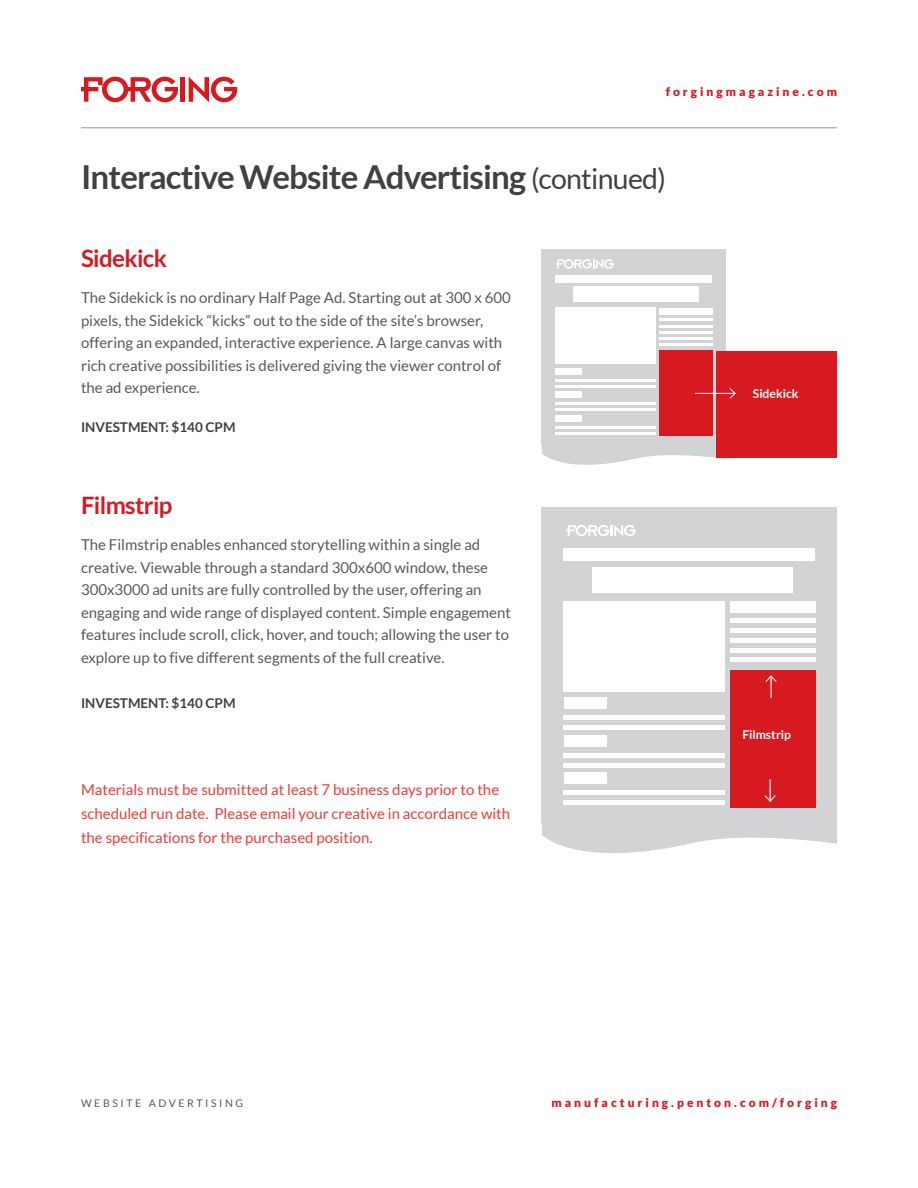
<style>
.page{position:relative;width:918px;height:1188px;background:#fff}
.page>*{position:absolute;margin:0;border:0;box-sizing:border-box;transform-origin:0 0}
.t1{font:700 33px "Lato";letter-spacing:-.025em;color:#414042}
.t2{font:700 24px "Lato";letter-spacing:-.025em;color:#d71920}
.t3{font:15px/22.5px "Lato";color:#58595b}
.t4{font:15px/24px "Lato";color:#ef3b3a}
.t5{font:700 13.5px "Lato";color:#414042}
.t6{font:700 12.15px "Lato";color:#fff}
.t7{font:900 12px "Lato";letter-spacing:.25em;color:#d71920}
.t8{font:10.5px "Lato";letter-spacing:.25em;color:#58595b}
.s1{font-weight:400;font-size:28.5px}
</style>
<div class="page">
<hr style="left:81px;top:127px;width:756px;height:1px;background:#939598">
<svg style="left:81px;top:77px;width:97px;height:25px"></svg>
<div style="left:180px;top:77px;width:5px;height:25px;background:#d71920"></div>
<svg style="left:189px;top:77px;width:48px;height:25px"></svg>
<div style="left:542px;top:249px;width:184px;height:197px;background:#d1d3d4"></div>
<svg style="left:542px;top:439px;width:184px;height:26px"></svg>
<div style="left:556px;top:308px;width:100px;height:56px;background:#fff"></div>
<div style="left:659px;top:308px;width:53px;height:6px;background:#fff"></div>
<hr style="left:659px;top:318px;width:53px;height:3px;background:#fff">
<hr style="left:659px;top:325px;width:53px;height:3px;background:#fff">
<hr style="left:659px;top:331px;width:53px;height:3px;background:#fff">
<hr style="left:659px;top:337px;width:53px;height:3px;background:#fff">
<hr style="left:659px;top:343px;width:53px;height:3px;background:#fff">
<div style="left:659px;top:351px;width:53px;height:85px;background:#d71920"></div>
<div style="left:556px;top:275px;width:156px;height:7px;background:#fff"></div>
<div style="left:573px;top:287px;width:125px;height:15px;background:#fff"></div>
<div style="left:556px;top:368px;width:26px;height:7px;background:#fff"></div>
<hr style="left:556px;top:379px;width:100px;height:3px;background:#fff">
<hr style="left:556px;top:385px;width:100px;height:3px;background:#fff">
<div style="left:556px;top:391px;width:26px;height:7px;background:#fff"></div>
<hr style="left:556px;top:402px;width:100px;height:3px;background:#fff">
<hr style="left:556px;top:408px;width:100px;height:3px;background:#fff">
<div style="left:556px;top:415px;width:26px;height:7px;background:#fff"></div>
<hr style="left:556px;top:426px;width:100px;height:2px;background:#fff">
<hr style="left:556px;top:432px;width:100px;height:3px;background:#fff">
<div style="left:717px;top:351px;width:120px;height:107px;background:#d71920"></div>
<hr style="left:695px;top:393px;width:40px;height:1px;background:#fff">
<svg style="left:729px;top:388px;width:7px;height:11px"></svg>
<div style="left:542px;top:508px;width:295px;height:315px;background:#d1d3d4"></div>
<svg style="left:542px;top:823px;width:295px;height:30px"></svg>
<div style="left:564px;top:601px;width:161px;height:90px;background:#fff"></div>
<div style="left:730px;top:601px;width:85px;height:11px;background:#fff"></div>
<div style="left:730px;top:618px;width:85px;height:5px;background:#fff"></div>
<hr style="left:730px;top:629px;width:85px;height:4px;background:#fff">
<hr style="left:730px;top:639px;width:85px;height:4px;background:#fff">
<hr style="left:730px;top:649px;width:85px;height:4px;background:#fff">
<div style="left:730px;top:657px;width:85px;height:5px;background:#fff"></div>
<div style="left:730px;top:670px;width:85px;height:137px;background:#d71920"></div>
<div style="left:564px;top:549px;width:251px;height:12px;background:#fff"></div>
<div style="left:592px;top:567px;width:201px;height:26px;background:#fff"></div>
<div style="left:564px;top:698px;width:42px;height:11px;background:#fff"></div>
<div style="left:564px;top:715px;width:161px;height:5px;background:#fff"></div>
<div style="left:564px;top:725px;width:161px;height:5px;background:#fff"></div>
<div style="left:564px;top:735px;width:42px;height:11px;background:#fff"></div>
<hr style="left:564px;top:753px;width:161px;height:4px;background:#fff">
<hr style="left:564px;top:763px;width:161px;height:4px;background:#fff">
<div style="left:564px;top:773px;width:42px;height:11px;background:#fff"></div>
<div style="left:564px;top:790px;width:161px;height:5px;background:#fff"></div>
<div style="left:564px;top:800px;width:161px;height:5px;background:#fff"></div>
<hr style="left:770px;top:676px;width:2px;height:22px;background:#fff">
<svg style="left:765px;top:675px;width:12px;height:8px"></svg>
<svg style="left:764px;top:779px;width:12px;height:23px"></svg>
<svg style="left:566px;top:525px;width:70px;height:11px"></svg>
<svg style="left:556px;top:259px;width:58px;height:10px"></svg>
<p class="t7" style="left:666px;top:85px;width:173px">forgingmagazine.com</p>
<h1 class="t1" style="left:81px;top:158px;width:587px">Interactive Website Advertising <span class="s1">(continued)</span></h1>
<h2 class="t2" style="left:81px;top:245px;width:88px">Sidekick</h2>
<p class="t3" style="left:81px;top:287px;width:431px">The Sidekick is no ordinary Half Page Ad. Starting out at 300 x 600 pixels, the Sidekick “kicks” out to the side of the site’s browser, offering an expanded, interactive experience. A large canvas with rich creative possibilities is delivered giving the viewer control of the ad experience.</p>
<p class="t5" style="left:81px;top:420px;width:156px">INVESTMENT: $140 CPM</p>
<h2 class="t2" style="left:81px;top:492px;width:93px">Filmstrip</h2>
<p class="t3" style="left:81px;top:533px;width:432px">The Filmstrip enables enhanced storytelling within a single ad creative. Viewable through a standard 300x600 window, these 300x3000 ad units are fully controlled by the user, offering an engaging and wide range of displayed content. Simple engagement features include scroll, click, hover, and touch; allowing the user to explore up to five different segments of the full creative.</p>
<p class="t5" style="left:81px;top:695px;width:156px">INVESTMENT: $140 CPM</p>
<p class="t4" style="left:81px;top:777px;width:431px">Materials must be submitted at least 7 business days prior to the scheduled run date. Please email your creative in accordance with the specifications for the purchased position.</p>
<p class="t6" style="left:753px;top:386px;width:47px">Sidekick</p>
<p class="t6" style="left:742px;top:728px;width:50px">Filmstrip</p>
<p class="t8" style="left:81px;top:1097px;width:164px">WEBSITE ADVERTISING</p>
<p class="t7" style="left:552px;top:1095px;width:287px">manufacturing.penton.com/forging</p>
</div>
